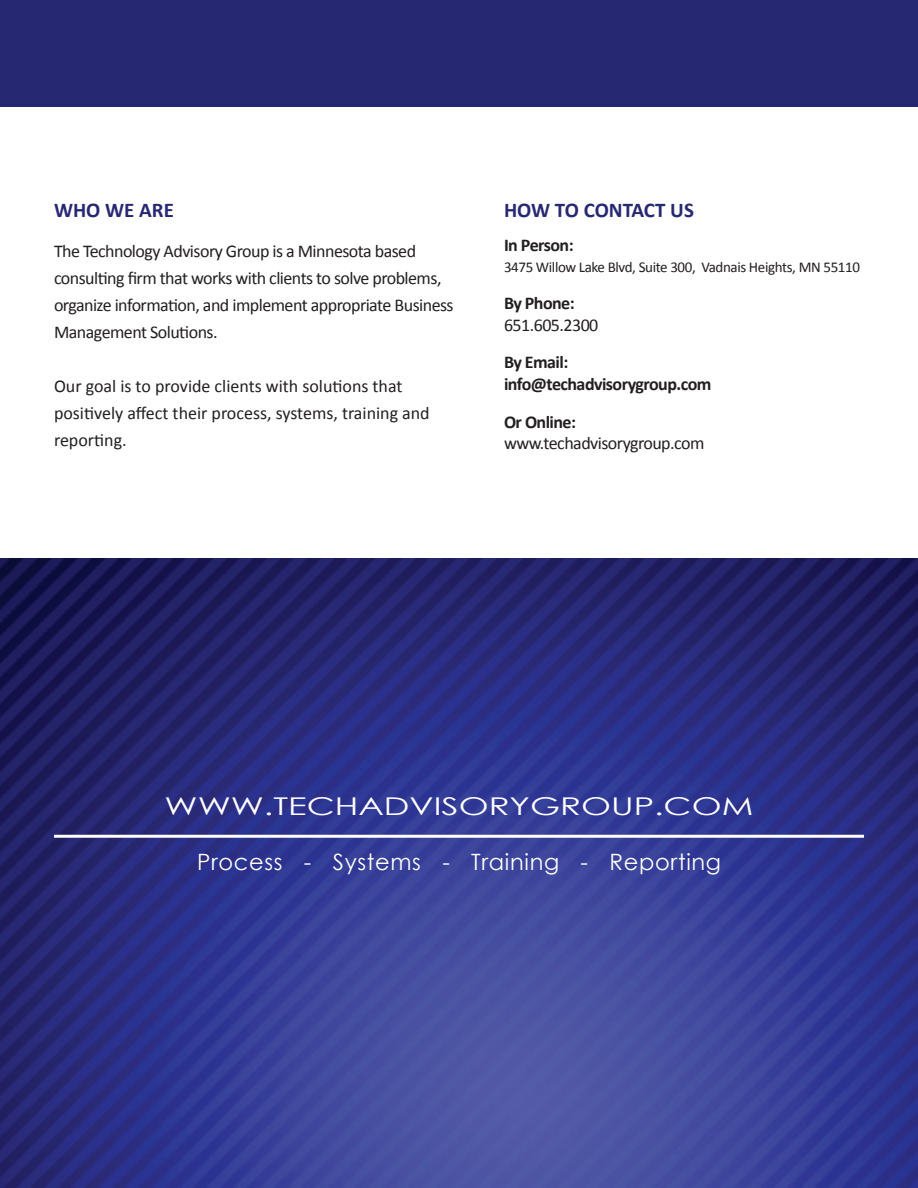
<style>
.page{position:relative;width:918px;height:1188px;background:#fff}
.page>*{position:absolute;margin:0;border:0;box-sizing:border-box;transform-origin:0 0}
.t1{font:24.45px "Century Gothic";color:#fff;scale:1.41 1}
.t2{font:22.5px "Century Gothic";letter-spacing:.03em;color:#fff}
.t3{font:700 21px "Calibri";color:#272872}
.t4{font:18px/27px "Calibri";letter-spacing:-.03em;color:#231f20}
.t5{font:18px/27px "Calibri";color:#231f20}
.t6{font:700 18px "Calibri";letter-spacing:-.03em;color:#231f20}
.Name{font:15px "Calibri";letter-spacing:-.025em;color:#231f20}
</style>
<div class="page">
<img style="left:0;top:559px;width:918px;height:629px">
<div style="left:0;top:0;width:918px;height:107px;background:#272872"></div>
<hr style="left:54px;top:835px;width:810px;height:3px;background:#fff">
<p class="t3" style="left:54px;top:197px;width:122px">WHO WE ARE</p>
<p class="t4" style="left:54px;top:237px;width:401px">The Technology Advisory Group is a Minnesota based consulting firm that works with clients to solve problems, organize information, and implement appropriate Business Management Solutions.</p>
<p class="t5" style="left:54px;top:372px;width:377px">Our goal is to provide clients with solutions that positively affect their process, systems, training and reporting.</p>
<p class="t3" style="left:504px;top:197px;width:191px">HOW TO CONTACT US</p>
<p class="t6" style="left:504px;top:234px;width:71px">In Person:</p>
<p class="Name" style="left:504px;top:258px;width:357px">3475 Willow Lake Blvd, Suite 300, Vadnais Heights, MN 55110</p>
<p class="t6" style="left:504px;top:292px;width:72px">By Phone:</p>
<p class="t4" style="left:504px;top:310px;width:96px">651.605.2300</p>
<p class="t6" style="left:504px;top:351px;width:66px">By Email:</p>
<p class="t6" style="left:504px;top:373px;width:209px">info@techadvisorygroup.com</p>
<p class="t6" style="left:504px;top:411px;width:74px">Or Online:</p>
<p class="t4" style="left:504px;top:429px;width:202px">www.techadvisorygroup.com</p>
<p class="t1" style="left:165px;top:789px;width:419px">WWW.TECHADVISORYGROUP.COM</p>
<p class="t2" style="left:197px;top:847px;width:526px">Process - Systems - Training - Reporting</p>
</div>
